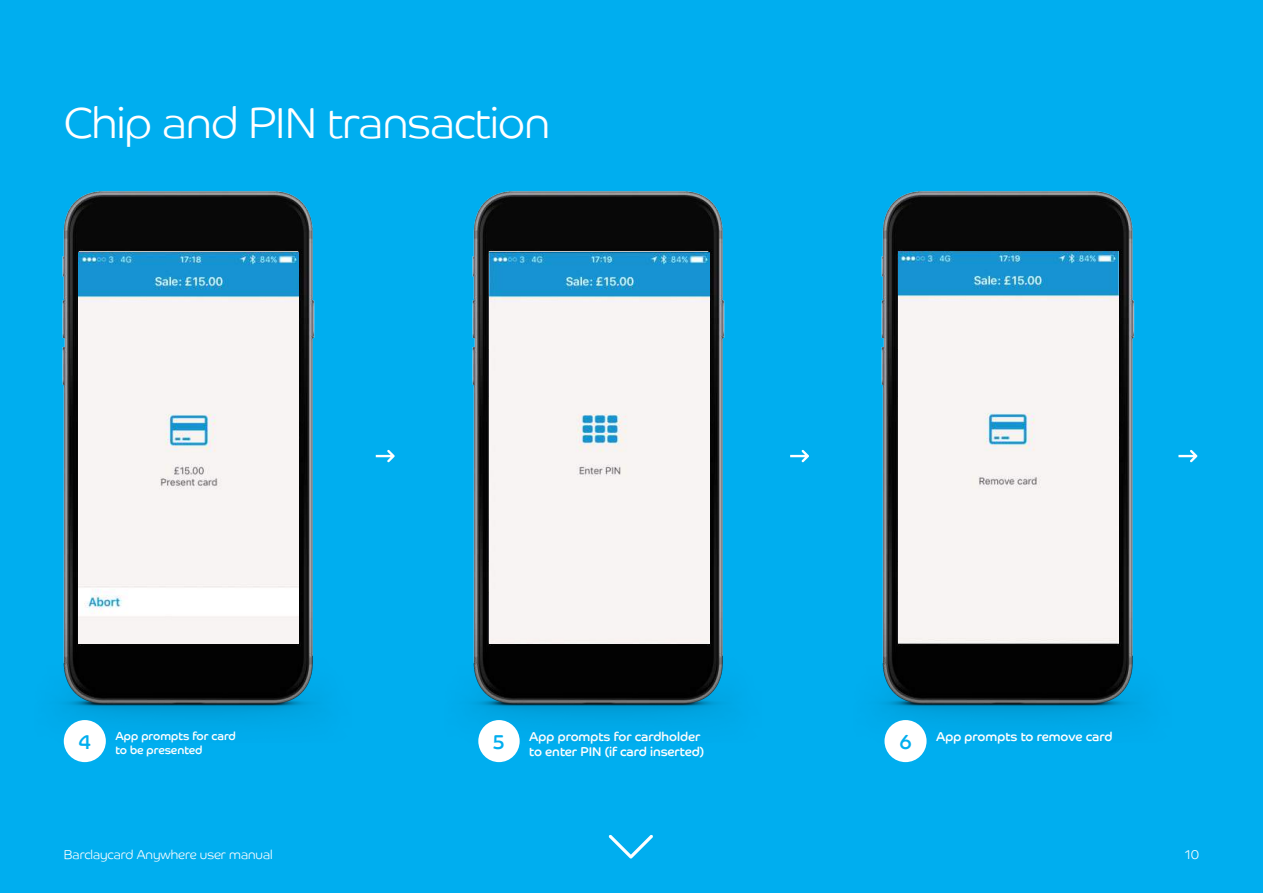
<style>
.page{position:relative;width:1263px;height:893px;background:#00aeef}
.page>*{position:absolute;margin:0;border:0;box-sizing:border-box;transform-origin:0 0}
.t1{font:43.5px "Barclaycard Co Lt";letter-spacing:-.01em;color:#fff}
.t2{font:20.1px "Barclaycard Co";color:#00aeef}
.t3{font:12.75px/15.8px "Barclaycard Co";color:#fff}
.t4{font:12.75px "Barclaycard Co Lt";color:#fff}
.t5{font:11.55px/14.4px "Barclaycard Co";color:#fff}
</style>
<div class="page">
<svg style="left:609px;top:835px;width:44px;height:24px"></svg>
<img style="left:60px;top:191px;width:260px;height:551px">
<svg style="left:376px;top:450px;width:19px;height:12px"></svg>
<svg style="left:790px;top:450px;width:19px;height:12px"></svg>
<svg style="left:1178px;top:450px;width:19px;height:12px"></svg>
<img style="left:470px;top:191px;width:260px;height:536px">
<img style="left:879px;top:191px;width:260px;height:551px">
<img style="left:489px;top:252px;width:220px;height:391px">
<img style="left:78px;top:252px;width:220px;height:391px">
<img style="left:898px;top:252px;width:220px;height:391px">
<div style="left:64px;top:720px;width:42px;height:42px;background:#fff;border-radius:50%"></div>
<div style="left:478px;top:720px;width:42px;height:42px;background:#fff;border-radius:50%"></div>
<div style="left:884px;top:720px;width:42px;height:42px;background:#fff;border-radius:50%"></div>
<h1 class="t1" style="left:64px;top:97px;width:488px">Chip and PIN transaction</h1>
<p class="t5" style="left:115px;top:728px;width:122px">App prompts for card to be presented</p>
<p class="t3" style="left:936px;top:728px;width:178px">App prompts to remove card</p>
<p class="t3" style="left:529px;top:728px;width:176px">App prompts for cardholder to enter PIN (if card inserted)</p>
<h2 class="t2" style="left:79px;top:729px;width:14px">4</h2>
<h2 class="t2" style="left:493px;top:729px;width:13px">5</h2>
<h2 class="t2" style="left:899px;top:729px;width:14px">6</h2>
<p class="t4" style="left:64px;top:847px;width:210px">Barclaycard Anywhere user manual</p>
<p class="t4" style="left:1185px;top:847px;width:16px">10</p>
</div>
